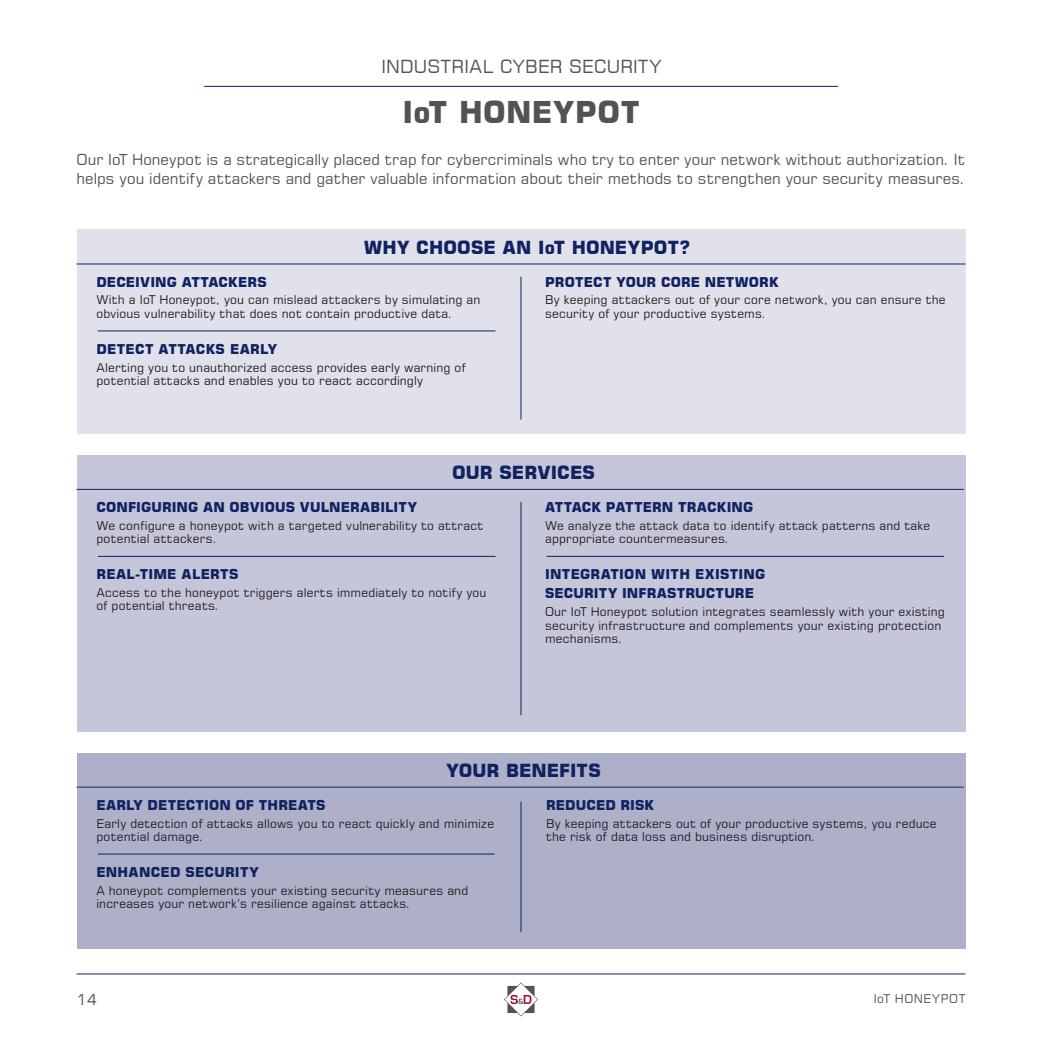
<style>
.page{position:relative;width:1042px;height:1042px;background:#fff}
.page>*{position:absolute;margin:0;border:0;box-sizing:border-box;transform-origin:0 0}
.t1{font:700 30px "Square 721 BT";letter-spacing:.01em;color:#535355}
.t2{font:700 18px "Square 721 BT";letter-spacing:.005em;color:#102261}
.t3{font:18px "Square 721 BT";letter-spacing:.02em;color:#535355}
.t4{font:15px/19.5px "Square 721 BT";letter-spacing:.005em;color:#535355}
.t5{font:700 13.5px/19.2px "Square 721 BT";letter-spacing:.01em;color:#102261}
.t6{font:12px/13.5px "Square 721 BT";letter-spacing:.015em;color:#231f20}
.t7{font:12px "Square 721 BT";letter-spacing:.045em;color:#535355}
</style>
<div class="page">
<hr style="left:77px;top:973px;width:888px;height:1px;background:#102261">
<svg style="left:504px;top:982px;width:34px;height:34px"></svg>
<hr style="left:204px;top:86px;width:634px;height:1px;background:#102261">
<div style="left:77px;top:230px;width:888px;height:204px;background:#e1e1eb"></div>
<div style="left:77px;top:455px;width:888px;height:276px;background:#c5c6da"></div>
<hr style="left:98px;top:331px;width:397px;height:1px;background:#102261">
<hr style="left:98px;top:556px;width:397px;height:1px;background:#102261">
<hr style="left:546px;top:556px;width:398px;height:1px;background:#102261">
<hr style="left:77px;top:264px;width:888px;height:1px;background:#102261">
<hr style="left:77px;top:489px;width:886px;height:1px;background:#102261">
<div style="left:77px;top:753px;width:888px;height:195px;background:#aeafc9"></div>
<hr style="left:98px;top:854px;width:396px;height:1px;background:#102261">
<hr style="left:77px;top:787px;width:886px;height:1px;background:#102261">
<hr style="left:521px;top:277px;width:1px;height:143px;background:#102261">
<hr style="left:521px;top:502px;width:1px;height:213px;background:#102261">
<hr style="left:521px;top:801px;width:1px;height:131px;background:#102261">
<h2 class="t3" style="left:381px;top:55px;width:281px">INDUSTRIAL CYBER SECURITY</h2>
<h1 class="t1" style="left:402px;top:94px;width:239px">IoT HONEYPOT</h1>
<p class="t4" style="left:77px;top:149px;width:890px">Our IoT Honeypot is a strategically placed trap for cybercriminals who try to enter your network without authorization. It helps you identify attackers and gather valuable information about their methods to strengthen your security measures.</p>
<h2 class="t2" style="left:364px;top:236px;width:328px">WHY CHOOSE AN IoT HONEYPOT?</h2>
<p class="t5" style="left:96px;top:272px;width:172px">DECEIVING ATTACKERS</p>
<p class="t6" style="left:96px;top:293px;width:385px">With a IoT Honeypot, you can mislead attackers by simulating an obvious vulnerability that does not contain productive data.</p>
<p class="t5" style="left:96px;top:339px;width:182px">DETECT ATTACKS EARLY</p>
<p class="t6" style="left:96px;top:360px;width:371px">Alerting you to unauthorized access provides early warning of potential attacks and enables you to react accordingly</p>
<p class="t5" style="left:545px;top:272px;width:235px">PROTECT YOUR CORE NETWORK</p>
<p class="t6" style="left:545px;top:293px;width:402px">By keeping attackers out of your core network, you can ensure the security of your productive systems.</p>
<h2 class="t2" style="left:452px;top:462px;width:144px">OUR SERVICES</h2>
<p class="t5" style="left:96px;top:497px;width:322px">CONFIGURING AN OBVIOUS VULNERABILITY</p>
<p class="t6" style="left:96px;top:518px;width:388px">We configure a honeypot with a targeted vulnerability to attract potential attackers.</p>
<p class="t5" style="left:96px;top:565px;width:144px">REAL-TIME ALERTS</p>
<p class="t6" style="left:96px;top:586px;width:391px">Access to the honeypot triggers alerts immediately to notify you of potential threats.</p>
<p class="t5" style="left:545px;top:497px;width:210px">ATTACK PATTERN TRACKING</p>
<p class="t6" style="left:545px;top:518px;width:386px">We analyze the attack data to identify attack patterns and take appropriate countermeasures.</p>
<p class="t5" style="left:545px;top:565px;width:222px">INTEGRATION WITH EXISTING<br>SECURITY INFRASTRUCTURE</p>
<p class="t6" style="left:545px;top:605px;width:401px">Our IoT Honeypot solution integrates seamlessly with your existing security infrastructure and complements your existing protection mechanisms.</p>
<h2 class="t2" style="left:446px;top:759px;width:156px">YOUR BENEFITS</h2>
<p class="t5" style="left:96px;top:795px;width:231px">EARLY DETECTION OF THREATS</p>
<p class="t6" style="left:96px;top:816px;width:399px">Early detection of attacks allows you to react quickly and minimize potential damage.</p>
<p class="t5" style="left:96px;top:862px;width:164px">ENHANCED SECURITY</p>
<p class="t6" style="left:96px;top:883px;width:373px">A honeypot complements your existing security measures and increases your network’s resilience against attacks.</p>
<p class="t5" style="left:546px;top:795px;width:110px">REDUCED RISK</p>
<p class="t6" style="left:546px;top:816px;width:392px">By keeping attackers out of your productive systems, you reduce the risk of data loss and business disruption.</p>
<p class="t4" style="left:77px;top:990px;width:22px">14</p>
<p class="t7" style="left:873px;top:991px;width:93px">IoT HONEYPOT</p>
</div>
